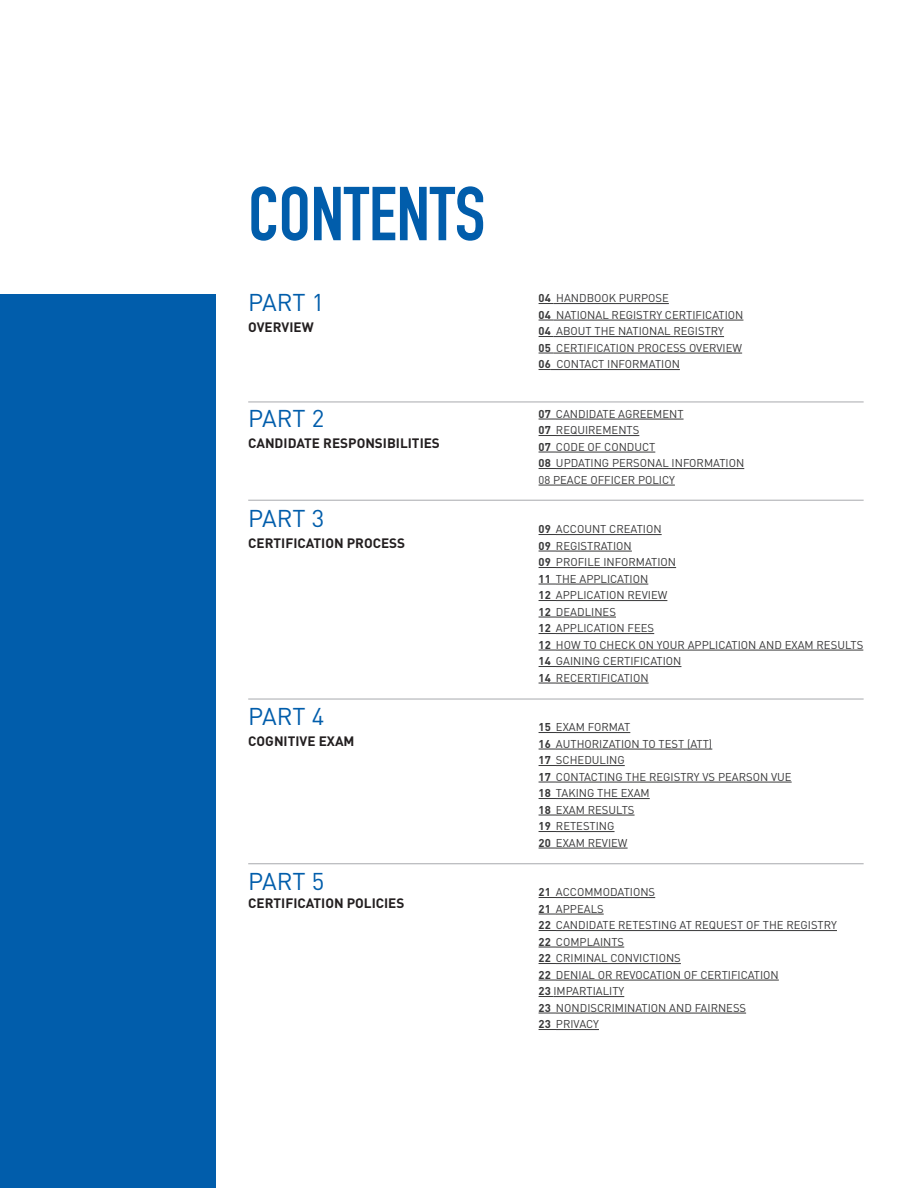
<style>
.page{position:relative;width:918px;height:1188px;background:#fff}
.page>*{position:absolute;margin:0;border:0;box-sizing:border-box;transform-origin:0 0}
.t1{font:75px "DIN Engschrift Std";color:#015dab}
.t2{font:24px "DIN";color:#015dab}
.t3{font:700 13.5px "DIN";color:#231f20}
.t4{font:11.25px "DIN";color:#383839}
.s1{font-weight:700}
</style>
<div class="page">
<div style="left:0;top:294px;width:216px;height:894px;background:#015dab"></div>
<hr style="left:248px;top:402px;width:616px;height:1px;background:#a8a9ad">
<hr style="left:248px;top:500px;width:616px;height:1px;background:#a8a9ad">
<hr style="left:248px;top:699px;width:616px;height:1px;background:#a8a9ad">
<hr style="left:248px;top:864px;width:616px;height:1px;background:#a8a9ad">
<svg style="left:539px;top:303px;width:14px;height:1px"></svg>
<hr style="left:553px;top:303px;width:116px;height:1px;background:#383839">
<svg style="left:539px;top:320px;width:14px;height:1px"></svg>
<hr style="left:553px;top:320px;width:190px;height:1px;background:#383839">
<svg style="left:539px;top:336px;width:14px;height:1px"></svg>
<hr style="left:553px;top:336px;width:171px;height:1px;background:#383839">
<svg style="left:539px;top:353px;width:14px;height:1px"></svg>
<hr style="left:553px;top:353px;width:189px;height:1px;background:#383839">
<svg style="left:539px;top:369px;width:12px;height:1px"></svg>
<hr style="left:551px;top:369px;width:129px;height:1px;background:#383839">
<svg style="left:539px;top:419px;width:17px;height:1px"></svg>
<hr style="left:556px;top:419px;width:128px;height:1px;background:#383839">
<svg style="left:539px;top:435px;width:17px;height:1px"></svg>
<hr style="left:556px;top:435px;width:83px;height:1px;background:#383839">
<svg style="left:539px;top:452px;width:17px;height:1px"></svg>
<hr style="left:556px;top:452px;width:99px;height:1px;background:#383839">
<svg style="left:539px;top:468px;width:17px;height:1px"></svg>
<hr style="left:556px;top:468px;width:188px;height:1px;background:#383839">
<hr style="left:539px;top:485px;width:136px;height:1px;background:#383839">
<svg style="left:539px;top:534px;width:17px;height:1px"></svg>
<hr style="left:556px;top:534px;width:106px;height:1px;background:#383839">
<svg style="left:539px;top:551px;width:17px;height:1px"></svg>
<hr style="left:556px;top:551px;width:76px;height:1px;background:#383839">
<svg style="left:539px;top:567px;width:17px;height:1px"></svg>
<hr style="left:556px;top:567px;width:120px;height:1px;background:#383839">
<svg style="left:539px;top:584px;width:17px;height:1px"></svg>
<hr style="left:556px;top:584px;width:92px;height:1px;background:#383839">
<svg style="left:539px;top:600px;width:17px;height:1px"></svg>
<hr style="left:556px;top:600px;width:111px;height:1px;background:#383839">
<svg style="left:539px;top:617px;width:17px;height:1px"></svg>
<hr style="left:556px;top:617px;width:60px;height:1px;background:#383839">
<svg style="left:539px;top:633px;width:17px;height:1px"></svg>
<hr style="left:556px;top:633px;width:98px;height:1px;background:#383839">
<svg style="left:539px;top:650px;width:17px;height:1px"></svg>
<hr style="left:556px;top:650px;width:307px;height:1px;background:#383839">
<svg style="left:539px;top:666px;width:17px;height:1px"></svg>
<hr style="left:556px;top:666px;width:125px;height:1px;background:#383839">
<svg style="left:539px;top:683px;width:17px;height:1px"></svg>
<hr style="left:556px;top:683px;width:93px;height:1px;background:#383839">
<svg style="left:539px;top:732px;width:17px;height:1px"></svg>
<hr style="left:556px;top:732px;width:74px;height:1px;background:#383839">
<svg style="left:539px;top:749px;width:17px;height:1px"></svg>
<hr style="left:556px;top:749px;width:156px;height:1px;background:#383839">
<svg style="left:539px;top:765px;width:17px;height:1px"></svg>
<hr style="left:556px;top:765px;width:69px;height:1px;background:#383839">
<svg style="left:539px;top:782px;width:17px;height:1px"></svg>
<hr style="left:556px;top:782px;width:236px;height:1px;background:#383839">
<svg style="left:539px;top:798px;width:17px;height:1px"></svg>
<hr style="left:556px;top:798px;width:94px;height:1px;background:#383839">
<svg style="left:539px;top:815px;width:17px;height:1px"></svg>
<hr style="left:556px;top:815px;width:79px;height:1px;background:#383839">
<svg style="left:539px;top:831px;width:17px;height:1px"></svg>
<hr style="left:556px;top:831px;width:59px;height:1px;background:#383839">
<svg style="left:539px;top:848px;width:17px;height:1px"></svg>
<hr style="left:556px;top:848px;width:72px;height:1px;background:#383839">
<svg style="left:539px;top:897px;width:17px;height:1px"></svg>
<hr style="left:556px;top:897px;width:99px;height:1px;background:#383839">
<svg style="left:539px;top:914px;width:17px;height:1px"></svg>
<hr style="left:556px;top:914px;width:48px;height:1px;background:#383839">
<svg style="left:539px;top:930px;width:17px;height:1px"></svg>
<hr style="left:556px;top:930px;width:281px;height:1px;background:#383839">
<svg style="left:539px;top:947px;width:17px;height:1px"></svg>
<hr style="left:556px;top:947px;width:68px;height:1px;background:#383839">
<svg style="left:539px;top:963px;width:17px;height:1px"></svg>
<hr style="left:556px;top:963px;width:125px;height:1px;background:#383839">
<svg style="left:539px;top:980px;width:17px;height:1px"></svg>
<hr style="left:556px;top:980px;width:223px;height:1px;background:#383839">
<svg style="left:539px;top:996px;width:14px;height:1px"></svg>
<hr style="left:553px;top:996px;width:71px;height:1px;background:#383839">
<svg style="left:539px;top:1013px;width:17px;height:1px"></svg>
<hr style="left:556px;top:1013px;width:190px;height:1px;background:#383839">
<svg style="left:539px;top:1029px;width:17px;height:1px"></svg>
<hr style="left:556px;top:1029px;width:43px;height:1px;background:#383839">
<p class="t1" style="left:248px;top:170px;width:239px">CONTENTS</p>
<p class="t2" style="left:248px;top:287px;width:77px">PART 1</p>
<p class="t3" style="left:248px;top:318px;width:67px">OVERVIEW</p>
<p class="t2" style="left:248px;top:404px;width:77px">PART 2</p>
<p class="t3" style="left:248px;top:434px;width:193px">CANDIDATE RESPONSIBILITIES</p>
<p class="t2" style="left:248px;top:503px;width:77px">PART 3</p>
<p class="t3" style="left:248px;top:534px;width:158px">CERTIFICATION PROCESS</p>
<p class="t2" style="left:248px;top:701px;width:77px">PART 4</p>
<p class="t3" style="left:248px;top:732px;width:108px">COGNITIVE EXAM</p>
<p class="t2" style="left:248px;top:866px;width:77px">PART 5</p>
<p class="t3" style="left:248px;top:894px;width:158px">CERTIFICATION POLICIES</p>
<p class="t4" style="left:539px;top:291px;width:132px"><span class="s1">04</span> HANDBOOK PURPOSE</p>
<p class="t4" style="left:539px;top:307px;width:206px"><span class="s1">04</span> NATIONAL REGISTRY CERTIFICATION</p>
<p class="t4" style="left:539px;top:324px;width:187px"><span class="s1">04</span> ABOUT THE NATIONAL REGISTRY</p>
<p class="t4" style="left:539px;top:340px;width:205px"><span class="s1">05</span> CERTIFICATION PROCESS OVERVIEW</p>
<p class="t4" style="left:539px;top:357px;width:143px"><span class="s1">06</span> CONTACT INFORMATION</p>
<p class="t4" style="left:539px;top:406px;width:147px"><span class="s1">07</span> CANDIDATE AGREEMENT</p>
<p class="t4" style="left:539px;top:423px;width:102px"><span class="s1">07</span> REQUIREMENTS</p>
<p class="t4" style="left:539px;top:439px;width:118px"><span class="s1">07</span> CODE OF CONDUCT</p>
<p class="t4" style="left:539px;top:456px;width:207px"><span class="s1">08</span> UPDATING PERSONAL INFORMATION</p>
<p class="t4" style="left:539px;top:472px;width:138px">08 PEACE OFFICER POLICY</p>
<p class="t4" style="left:539px;top:522px;width:125px"><span class="s1">09</span> ACCOUNT CREATION</p>
<p class="t4" style="left:539px;top:538px;width:95px"><span class="s1">09</span> REGISTRATION</p>
<p class="t4" style="left:539px;top:555px;width:139px"><span class="s1">09</span> PROFILE INFORMATION</p>
<p class="t4" style="left:539px;top:571px;width:111px"><span class="s1">11</span> THE APPLICATION</p>
<p class="t4" style="left:539px;top:588px;width:130px"><span class="s1">12</span> APPLICATION REVIEW</p>
<p class="t4" style="left:539px;top:604px;width:79px"><span class="s1">12</span> DEADLINES</p>
<p class="t4" style="left:539px;top:621px;width:117px"><span class="s1">12</span> APPLICATION FEES</p>
<p class="t4" style="left:539px;top:637px;width:326px"><span class="s1">12</span> HOW TO CHECK ON YOUR APPLICATION AND EXAM RESULTS</p>
<p class="t4" style="left:539px;top:654px;width:144px"><span class="s1">14</span> GAINING CERTIFICATION</p>
<p class="t4" style="left:539px;top:670px;width:112px"><span class="s1">14</span> RECERTIFICATION</p>
<p class="t4" style="left:539px;top:720px;width:93px"><span class="s1">15</span> EXAM FORMAT</p>
<p class="t4" style="left:539px;top:736px;width:175px"><span class="s1">16</span> AUTHORIZATION TO TEST (ATT)</p>
<p class="t4" style="left:539px;top:753px;width:88px"><span class="s1">17</span> SCHEDULING</p>
<p class="t4" style="left:539px;top:769px;width:255px"><span class="s1">17</span> CONTACTING THE REGISTRY VS PEARSON VUE</p>
<p class="t4" style="left:539px;top:786px;width:113px"><span class="s1">18</span> TAKING THE EXAM</p>
<p class="t4" style="left:539px;top:802px;width:97px"><span class="s1">18</span> EXAM RESULTS</p>
<p class="t4" style="left:539px;top:819px;width:77px"><span class="s1">19</span> RETESTING</p>
<p class="t4" style="left:539px;top:835px;width:91px"><span class="s1">20</span> EXAM REVIEW</p>
<p class="t4" style="left:539px;top:885px;width:118px"><span class="s1">21</span> ACCOMMODATIONS</p>
<p class="t4" style="left:539px;top:901px;width:67px"><span class="s1">21</span> APPEALS</p>
<p class="t4" style="left:539px;top:918px;width:300px"><span class="s1">22</span> CANDIDATE RETESTING AT REQUEST OF THE REGISTRY</p>
<p class="t4" style="left:539px;top:934px;width:87px"><span class="s1">22</span> COMPLAINTS</p>
<p class="t4" style="left:539px;top:951px;width:144px"><span class="s1">22</span> CRIMINAL CONVICTIONS</p>
<p class="t4" style="left:539px;top:967px;width:242px"><span class="s1">22</span> DENIAL OR REVOCATION OF CERTIFICATION</p>
<p class="t4" style="left:539px;top:984px;width:87px"><span class="s1">23</span> IMPARTIALITY</p>
<p class="t4" style="left:539px;top:1000px;width:209px"><span class="s1">23</span> NONDISCRIMINATION AND FAIRNESS</p>
<p class="t4" style="left:539px;top:1017px;width:62px"><span class="s1">23</span> PRIVACY</p>
</div>
